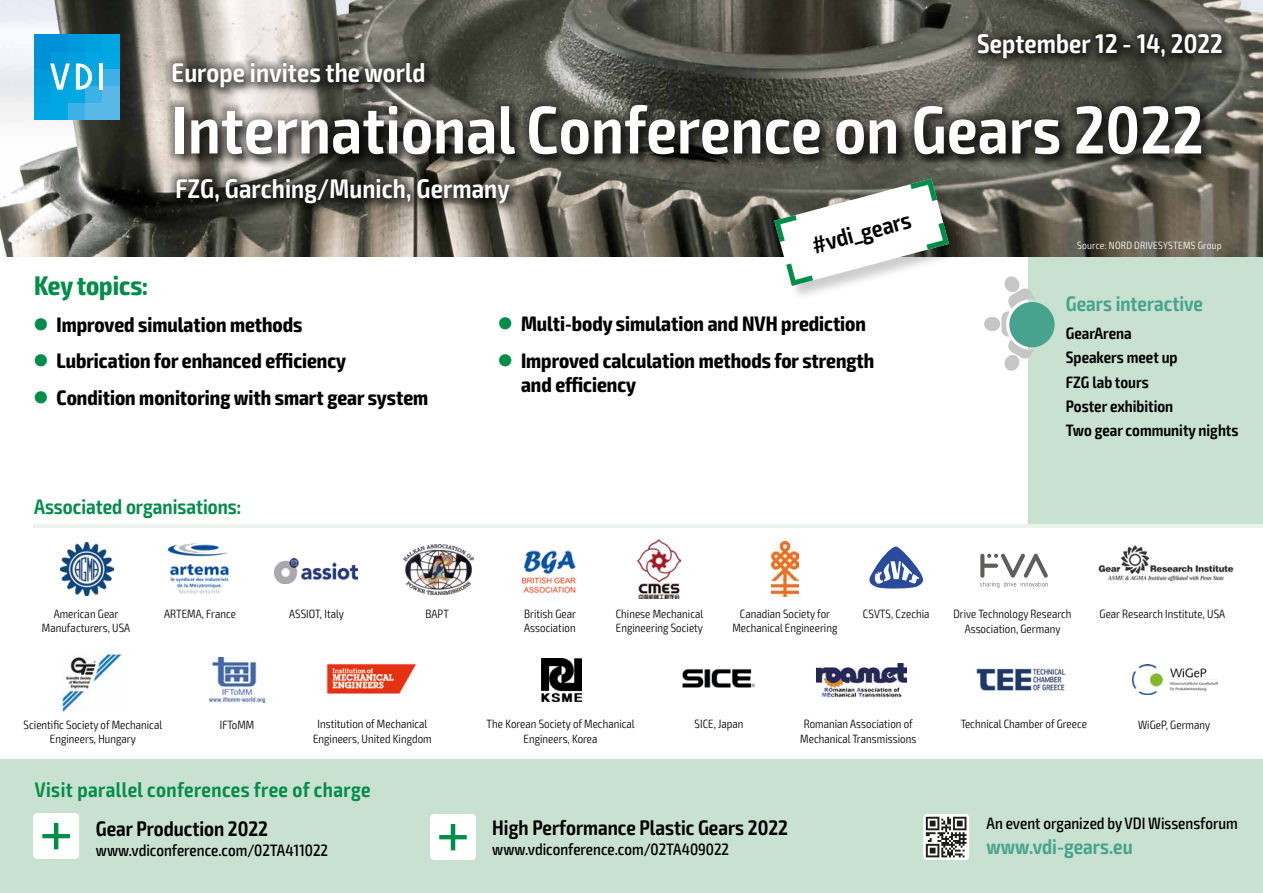
<style>
.page{position:relative;width:1263px;height:893px;background:#fff}
.page>*{position:absolute;margin:0;border:0;box-sizing:border-box;transform-origin:0 0}
.t1{font:600 condensed 67.5px "Exo 2";letter-spacing:.005em;color:#fff}
.t2{font:600 condensed 27px "Exo 2";letter-spacing:.005em;color:#fff}
.t3{font:700 condensed 27px "Exo 2";color:#008c49}
.t4{font:600 condensed 24px "Exo 2";color:#000}
.t5{font:700 condensed 21px/24px "Exo 2";color:#000}
.t6{font:600 condensed 21px "Exo 2";letter-spacing:.015em;color:#008c49}
.t7{font:600 condensed 21px "Exo 2";color:#000}
.t8{font:600 condensed 21px "Exo 2";color:#47a38e}
.t9{font:500 condensed 16.5px "Exo 2";color:#000}
.t10{font:600 condensed 16.5px/24px "Exo 2";color:#000}
.t11{font:300 condensed 12px/14.4px "Exo 2";letter-spacing:.005em;color:#000;text-align:center}
.t12{font:300 condensed 10.5px "Exo 2";letter-spacing:.02em;color:#fff}
.s1{color:#008c49}
</style>
<div class="page">
<div style="left:0;top:759px;width:1263px;height:134px;background:#c8e1d0"></div>
<div style="left:1028px;top:243px;width:235px;height:281px;background:#c8e1d0"></div>
<img style="left:0;top:0;width:1263px;height:257px">
<div style="left:34px;top:102px;width:17px;height:17px;background:#00a5e1"></div>
<div style="left:51px;top:102px;width:17px;height:17px;background:#00a8e2"></div>
<div style="left:68px;top:102px;width:17px;height:17px;background:#3cb1e6"></div>
<div style="left:85px;top:102px;width:17px;height:17px;background:#5ab8e9"></div>
<div style="left:102px;top:102px;width:17px;height:17px;background:#5ab8e9"></div>
<div style="left:34px;top:85px;width:17px;height:17px;background:#009fde"></div>
<div style="left:51px;top:85px;width:17px;height:17px;background:#00a5e1"></div>
<div style="left:68px;top:85px;width:17px;height:17px;background:#00a8e2"></div>
<div style="left:85px;top:85px;width:17px;height:17px;background:#3cb1e6"></div>
<div style="left:102px;top:85px;width:17px;height:17px;background:#5ab8e9"></div>
<div style="left:34px;top:68px;width:17px;height:17px;background:#0099db"></div>
<svg style="left:70px;top:68px;width:6px;height:17px"></svg>
<div style="left:85px;top:68px;width:17px;height:17px;background:#00a8e2"></div>
<div style="left:102px;top:68px;width:17px;height:17px;background:#3cb1e6"></div>
<div style="left:34px;top:51px;width:17px;height:17px;background:#0090d7"></div>
<div style="left:51px;top:51px;width:17px;height:17px;background:#0099db"></div>
<div style="left:68px;top:51px;width:17px;height:17px;background:#009fde"></div>
<div style="left:85px;top:51px;width:17px;height:17px;background:#00a5e1"></div>
<div style="left:102px;top:51px;width:17px;height:17px;background:#00a8e2"></div>
<div style="left:34px;top:34px;width:17px;height:17px;background:#0090d7"></div>
<div style="left:51px;top:34px;width:17px;height:17px;background:#0090d7"></div>
<div style="left:68px;top:34px;width:17px;height:17px;background:#0099db"></div>
<div style="left:85px;top:34px;width:17px;height:17px;background:#009fde"></div>
<svg style="left:50px;top:63px;width:20px;height:27px"></svg>
<svg style="left:76px;top:63px;width:16px;height:27px"></svg>
<hr style="left:99px;top:63px;width:4px;height:27px;background:#fff">
<div style="left:102px;top:34px;width:17px;height:17px;background:#00a5e1"></div>
<svg style="left:984px;top:276px;width:71px;height:95px"></svg>
<hr style="left:33px;top:524px;width:1230px;height:4px;background:#eaf3ed">
<div style="left:171px;top:61px;width:1044px;height:108px;background:#000;opacity:.75"></div>
<div style="left:165px;top:54px;width:1044px;height:109px;background:#000;opacity:.75"></div>
<div style="left:175px;top:176px;width:348px;height:40px;background:#000;opacity:.75"></div>
<div style="left:168px;top:170px;width:350px;height:42px;background:#000;opacity:.75"></div>
<img style="left:60px;top:543px;width:54px;height:52px">
<img style="left:167px;top:543px;width:62px;height:51px">
<img style="left:522px;top:550px;width:54px;height:44px">
<img style="left:771px;top:541px;width:28px;height:56px">
<svg style="left:980px;top:554px;width:68px;height:34px"></svg>
<img style="left:1098px;top:545px;width:136px;height:37px">
<img style="left:63px;top:652px;width:58px;height:60px">
<img style="left:816px;top:663px;width:90px;height:35px">
<img style="left:682px;top:669px;width:74px;height:19px">
<img style="left:976px;top:668px;width:90px;height:23px">
<img style="left:638px;top:540px;width:42px;height:58px">
<div style="left:430px;top:814px;width:46px;height:46px;background:#fff;border-radius:4px"></div>
<svg style="left:439px;top:824px;width:28px;height:26px"></svg>
<div style="left:33px;top:813px;width:46px;height:46px;background:#fff;border-radius:4px"></div>
<svg style="left:42px;top:823px;width:28px;height:26px"></svg>
<img style="left:275px;top:559px;width:83px;height:24px">
<img style="left:404px;top:545px;width:69px;height:49px">
<img style="left:326px;top:663px;width:91px;height:31px">
<div style="left:972px;top:29px;width:262px;height:41px;background:#000;opacity:.75"></div>
<div style="left:969px;top:26px;width:261px;height:41px;background:#000;opacity:.75"></div>
<div style="left:774px;top:179px;width:190px;height:122px;background:#000;opacity:.2"></div>
<svg style="left:774px;top:179px;width:175px;height:107px"></svg>
<img style="left:1132px;top:664px;width:85px;height:31px">
<svg style="left:869px;top:547px;width:54px;height:42px"></svg>
<img style="left:210px;top:658px;width:54px;height:45px">
<img style="left:542px;top:659px;width:40px;height:43px">
<div style="left:923px;top:814px;width:46px;height:46px;background:#fff;border-radius:4px"></div>
<svg style="left:925px;top:816px;width:42px;height:42px"></svg>
<h2 class="t2" style="left:977px;top:28px;width:247px">September 12 - 14, 2022</h2>
<h2 class="t2" style="left:172px;top:56px;width:255px">Europe invites the world</h2>
<h1 class="t1" style="left:172px;top:90px;width:1033px">International Conference on Gears 2022</h1>
<h2 class="t2" style="left:175px;top:172px;width:336px">FZG, Garching/Munich, Germany</h2>
<h2 class="t3" style="left:34px;top:270px;width:116px">Key topics:</h2>
<h3 class="t5" style="left:33px;top:313px;width:271px"><span class="s1">●</span> Improved simulation methods</h3>
<h3 class="t5" style="left:33px;top:349px;width:315px"><span class="s1">●</span> Lubrication for enhanced efficiency</h3>
<h3 class="t5" style="left:33px;top:386px;width:397px"><span class="s1">●</span> Condition monitoring with smart gear system</h3>
<h3 class="t6" style="left:34px;top:494px;width:209px">Associated organisations:</h3>
<h3 class="t4" style="left:809px;top:232px;width:103px;rotate:-15deg">#vdi_gears</h3>
<h3 class="t5" style="left:498px;top:313px;width:370px"><span class="s1">●</span> Multi-body simulation and NVH prediction</h3>
<h3 class="t5" style="left:521px;top:349px;width:355px;text-indent:-23px"><span class="s1">●</span> Improved calculation methods for strength and efficiency</h3>
<p class="t12" style="left:1077px;top:239px;width:146px">Source: NORD DRIVESYSTEMS Group</p>
<h3 class="t8" style="left:1066px;top:291px;width:139px">Gears interactive</h3>
<h3 class="t10" style="left:1066px;top:322px;width:174px">GearArena<br>Speakers meet up<br>FZG lab tours<br>Poster exhibition<br>Two gear community nights</h3>
<p class="t11" style="left:42px;top:607px;width:90px">American Gear<br>Manufacturers, USA</p>
<p class="t11" style="left:164px;top:607px;width:73px">ARTEMA, France</p>
<p class="t11" style="left:524px;top:607px;width:53px;text-align:left">British Gear<br>Association</p>
<p class="t11" style="left:616px;top:607px;width:89px;text-align:left">Chinese Mechanical<br>Engineering Society</p>
<p class="t11" style="left:732px;top:607px;width:107px">Canadian Society for<br>Mechanical Engineering</p>
<p class="t11" style="left:863px;top:607px;width:68px">CSVTS, Czechia</p>
<p class="t11" style="left:289px;top:607px;width:56px">ASSIOT, Italy</p>
<p class="t11" style="left:425px;top:607px;width:25px">BAPT</p>
<p class="t11" style="left:953px;top:607px;width:120px">Drive Technology Research<br>Association, Germany</p>
<p class="t11" style="left:1099px;top:607px;width:127px">Gear Research Institute, USA</p>
<p class="t11" style="left:24px;top:717px;width:140px">Scientific Society of Mechanical<br>Engineers, Hungary</p>
<p class="t11" style="left:800px;top:717px;width:117px;text-align:left">Romanian Association of<br>Mechanical Transmissions</p>
<p class="t11" style="left:313px;top:717px;width:120px">Institution of Mechanical<br>Engineers, United Kingdom</p>
<p class="t11" style="left:487px;top:717px;width:150px">The Korean Society of Mechanical<br>Engineers, Korea</p>
<p class="t11" style="left:695px;top:717px;width:50px">SICE, Japan</p>
<p class="t11" style="left:961px;top:717px;width:128px">Technical Chamber of Greece</p>
<p class="t11" style="left:1138px;top:717px;width:74px">WiGeP, Germany</p>
<p class="t11" style="left:220px;top:717px;width:36px">IFToMM</p>
<h3 class="t6" style="left:35px;top:777px;width:337px">Visit parallel conferences free of charge</h3>
<h3 class="t7" style="left:96px;top:816px;width:174px">Gear Production 2022</h3>
<h3 class="t9" style="left:96px;top:840px;width:234px">www.vdiconference.com/02TA411022</h3>
<h3 class="t7" style="left:492px;top:815px;width:297px">High Performance Plastic Gears 2022</h3>
<h3 class="t9" style="left:492px;top:839px;width:238px">www.vdiconference.com/02TA409022</h3>
<h3 class="t9" style="left:986px;top:814px;width:253px">An event organized by VDI Wissensforum</h3>
<h3 class="t8" style="left:986px;top:834px;width:148px">www.vdi-gears.eu</h3>
</div>
